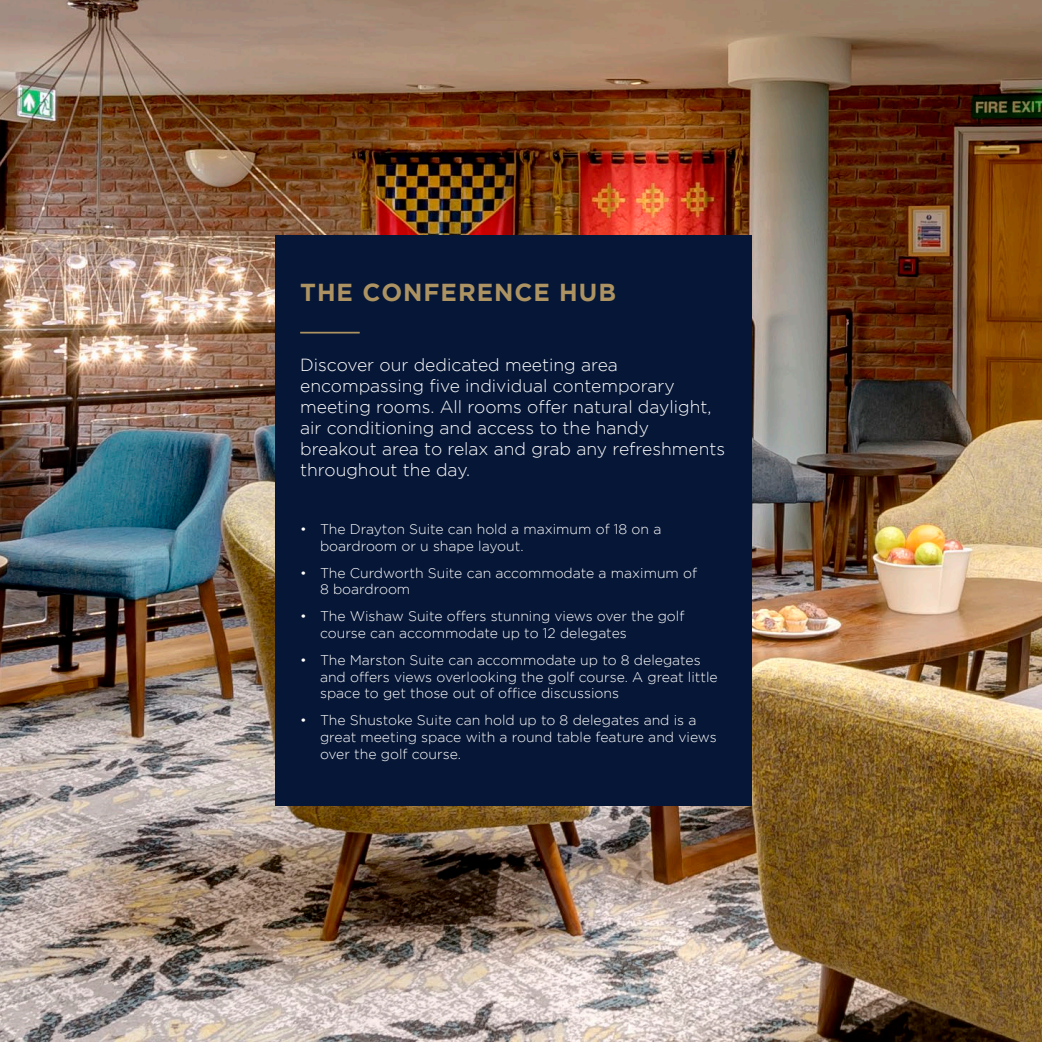
<style>
.page{position:relative;width:1042px;height:1042px;background:#fff}
.page>*{position:absolute;margin:0;border:0;box-sizing:border-box;transform-origin:0 0}
.t1{font:700 24.5px "Gotham";letter-spacing:.04em;color:#ad9362}
.t2{font:300 17.5px/21px "Gotham";color:#fff}
.t3{font:300 14px/16.8px "Gotham";color:#fff}
</style>
<div class="page">
<img style="left:0;top:0;width:1042px;height:1042px">
<div style="left:275px;top:236px;width:477px;height:570px;background:#061636"></div>
<hr style="left:300px;top:332px;width:60px;height:1px;background:#ad9362">
<p class="t1" style="left:300px;top:278px;width:317px">THE CONFERENCE HUB</p>
<p class="t2" style="left:300px;top:354px;width:426px">Discover our dedicated meeting area encompassing five individual contemporary meeting rooms. All rooms offer natural daylight, air conditioning and access to the handy breakout area to relax and grab any refreshments throughout the day.</p>
<p class="t3" style="left:320px;top:520px;width:343px;text-indent:-20px">• The Drayton Suite can hold a maximum of 18 on a boardroom or u shape layout.</p>
<p class="t3" style="left:320px;top:564px;width:379px;text-indent:-20px">• The Curdworth Suite can accommodate a maximum of<br>8 boardroom</p>
<p class="t3" style="left:320px;top:608px;width:366px;text-indent:-20px">• The Wishaw Suite offers stunning views over the golf course can accommodate up to 12 delegates</p>
<p class="t3" style="left:320px;top:651px;width:399px;text-indent:-20px">• The Marston Suite can accommodate up to 8 delegates and offers views overlooking the golf course. A great little space to get those out of office discussions</p>
<p class="t3" style="left:320px;top:711px;width:398px;text-indent:-20px">• The Shustoke Suite can hold up to 8 delegates and is a great meeting space with a round table feature and views over the golf course.</p>
</div>
